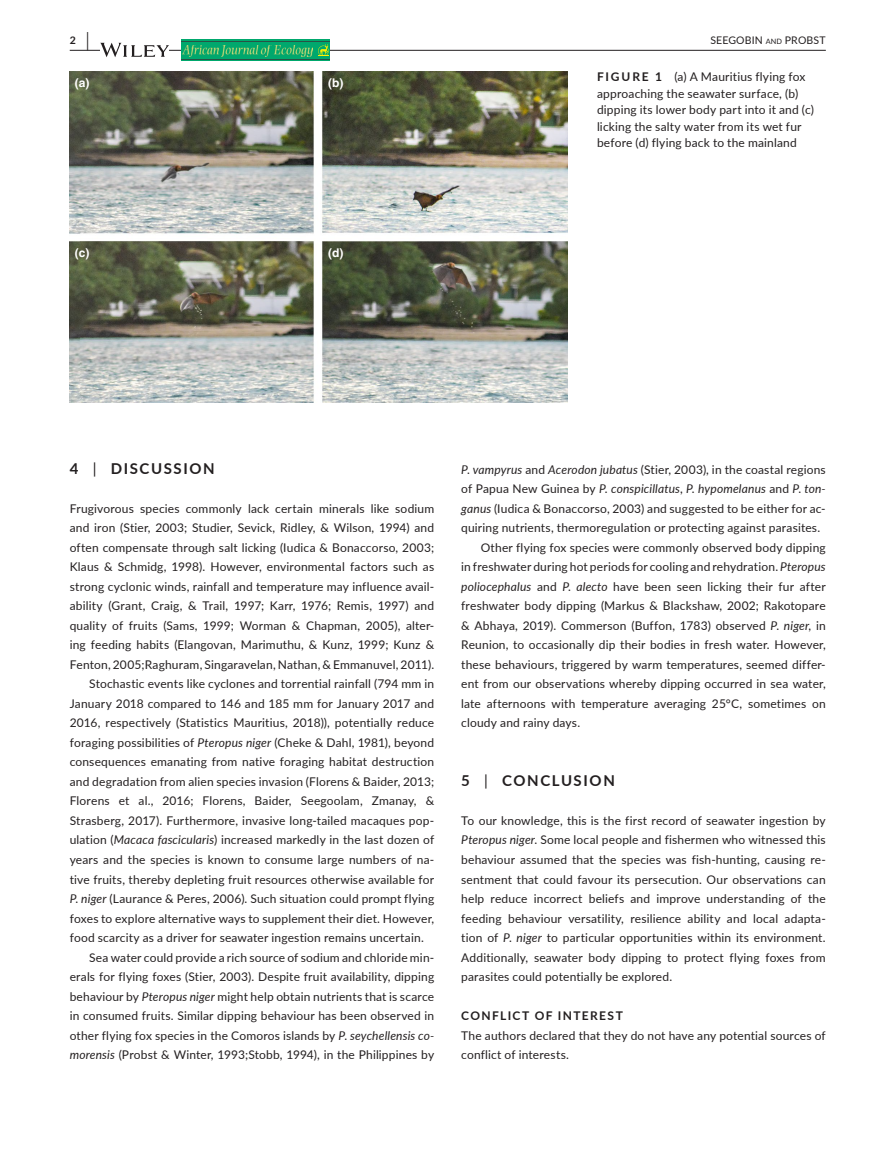
<style>
.page{position:relative;width:893px;height:1174px;background:#fff}
.page>*{position:absolute;margin:0;border:0;box-sizing:border-box;transform-origin:0 0}
.t1{font:700 15px "Lato";letter-spacing:.11em;color:#231f20}
.t2{font:12px/19.5px "Lato";letter-spacing:.015em;color:#231f20}
.t3{font:italic 12px "Lato";letter-spacing:.015em;color:#231f20}
.t4{font:700 12px "Lato";letter-spacing:.115em;color:#231f20}
.t5{font:700 12px "Helvetica";color:#fff}
.t6{font:10.5px "Lato";letter-spacing:.015em;color:#231f20}
.t7{font:700 10.5px "Lato";color:#231f20}
.s1{font-size:19.5px}
.s2{font-size:7.35px}
.s3{font-weight:700}
.s4{font-weight:400}
.s5{font-style:italic}
.s6{font-style:normal}
</style>
<div class="page">
<hr style="left:70px;top:50px;width:756px;height:1px;background:#231f20">
<svg style="left:100px;top:43px;width:69px;height:14px"></svg>
<div style="left:181px;top:39px;width:149px;height:22px;background:#00a86d"></div>
<img style="left:182px;top:45px;width:130px;height:12px">
<svg style="left:318px;top:44px;width:11px;height:12px"></svg>
<hr style="left:181px;top:41px;width:149px;height:1px;background:#295245">
<hr style="left:181px;top:59px;width:149px;height:1px;background:#295245">
<img style="left:70px;top:72px;width:497px;height:331px">
<p class="t7" style="left:70px;top:33px;width:21px">2 <span class="s1">|</span></p>
<p class="t6" style="left:710px;top:33px;width:117px">SEEGOBIN <span class="s2">an d</span> PROBST</p>
<p class="t5" style="left:75px;top:76px;width:16px">(a)</p>
<p class="t5" style="left:328px;top:76px;width:17px">(b)</p>
<p class="t5" style="left:75px;top:246px;width:16px">(c)</p>
<p class="t5" style="left:328px;top:246px;width:17px">(d)</p>
<p class="t2" style="left:597px;top:68px;width:218px;line-height:16.5px"><span class="s3">FIGURE 1</span> (a) A Mauritius flying fox approaching the seawater surface, (b) dipping its lower body part into it and (c) licking the salty water from its wet fur before (d) flying back to the mainland</p>
<p class="t1" style="left:70px;top:457px;width:147px">4 <span class="s4">|</span> DISCUSSION</p>
<p class="t2" style="left:70px;top:498px;width:366px">Frugivorous species commonly lack certain minerals like sodium</p>
<p class="t2" style="left:70px;top:518px;width:366px">and iron (Stier, 2003; Studier, Sevick, Ridley, &amp; Wilson, 1994) and</p>
<p class="t2" style="left:70px;top:537px;width:366px">often compensate through salt licking (Iudica &amp; Bonaccorso, 2003;</p>
<p class="t2" style="left:70px;top:557px;width:366px">Klaus &amp; Schmidg, 1998). However, environmental factors such as</p>
<p class="t2" style="left:70px;top:576px;width:366px">strong cyclonic winds, rainfall and temperature may influence avail-</p>
<p class="t2" style="left:70px;top:596px;width:366px">ability (Grant, Craig, &amp; Trail, 1997; Karr, 1976; Remis, 1997) and</p>
<p class="t2" style="left:70px;top:615px;width:366px">quality of fruits (Sams, 1999; Worman &amp; Chapman, 2005), alter-</p>
<p class="t2" style="left:70px;top:635px;width:366px">ing feeding habits (Elangovan, Marimuthu, &amp; Kunz, 1999; Kunz &amp;</p>
<p class="t2" style="left:70px;top:654px;width:366px">Fenton, 2005;Raghuram, Singaravelan, Nathan, &amp; Emmanuvel, 2011).</p>
<p class="t2" style="left:89px;top:674px;width:346px">Stochastic events like cyclones and torrential rainfall (794 mm in</p>
<p class="t2" style="left:70px;top:693px;width:366px">January 2018 compared to 146 and 185 mm for January 2017 and</p>
<p class="t2" style="left:70px;top:713px;width:366px">2016, respectively (Statistics Mauritius, 2018)), potentially reduce</p>
<p class="t2" style="left:70px;top:732px;width:366px">foraging possibilities of <span class="s5">Pteropus niger</span> (Cheke &amp; Dahl, 1981), beyond</p>
<p class="t2" style="left:70px;top:752px;width:366px">consequences emanating from native foraging habitat destruction</p>
<p class="t2" style="left:70px;top:771px;width:366px">and degradation from alien species invasion (Florens &amp; Baider, 2013;</p>
<p class="t2" style="left:70px;top:791px;width:366px">Florens et al., 2016; Florens, Baider, Seegoolam, Zmanay, &amp;</p>
<p class="t2" style="left:70px;top:810px;width:366px">Strasberg, 2017). Furthermore, invasive long-tailed macaques pop-</p>
<p class="t2" style="left:70px;top:830px;width:366px">ulation (<span class="s5">Macaca fascicularis</span>) increased markedly in the last dozen of</p>
<p class="t2" style="left:70px;top:849px;width:366px">years and the species is known to consume large numbers of na-</p>
<p class="t2" style="left:70px;top:869px;width:366px">tive fruits, thereby depleting fruit resources otherwise available for</p>
<p class="t2" style="left:70px;top:888px;width:366px"><span class="s5">P. niger</span> (Laurance &amp; Peres, 2006). Such situation could prompt flying</p>
<p class="t2" style="left:70px;top:908px;width:366px">foxes to explore alternative ways to supplement their diet. However,</p>
<p class="t2" style="left:70px;top:927px;width:356px">food scarcity as a driver for seawater ingestion remains uncertain.</p>
<p class="t2" style="left:89px;top:947px;width:346px">Sea water could provide a rich source of sodium and chloride min-</p>
<p class="t2" style="left:70px;top:966px;width:366px">erals for flying foxes (Stier, 2003). Despite fruit availability, dipping</p>
<p class="t2" style="left:70px;top:986px;width:366px">behaviour by <span class="s5">Pteropus niger</span> might help obtain nutrients that is scarce</p>
<p class="t2" style="left:70px;top:1005px;width:366px">in consumed fruits. Similar dipping behaviour has been observed in</p>
<p class="t2" style="left:70px;top:1025px;width:366px">other flying fox species in the Comoros islands by <span class="s5">P. seychellensis co-</span></p>
<p class="t2" style="left:70px;top:1044px;width:366px"><span class="s5">morensis</span> (Probst &amp; Winter, 1993;Stobb, 1994), in the Philippines by</p>
<p class="t2" style="left:461px;top:459px;width:366px"><span class="s5">P. vampyrus</span> and <span class="s5">Acerodon jubatus</span> (Stier, 2003), in the coastal regions</p>
<p class="t3" style="left:461px;top:480px;width:366px"><span class="s6">of Papua New Guinea by</span> P. conspicillatus<span class="s6">,</span> P. hypomelanus <span class="s6">and</span> P. ton-</p>
<p class="t2" style="left:461px;top:498px;width:366px"><span class="s5">ganus</span> (Iudica &amp; Bonaccorso, 2003) and suggested to be either for ac-</p>
<p class="t2" style="left:461px;top:518px;width:360px">quiring nutrients, thermoregulation or protecting against parasites.</p>
<p class="t2" style="left:481px;top:537px;width:346px">Other flying fox species were commonly observed body dipping</p>
<p class="t2" style="left:461px;top:557px;width:366px">in freshwater during hot periods for cooling and rehydration. <span class="s5">Pteropus</span></p>
<p class="t2" style="left:461px;top:576px;width:366px"><span class="s5">poliocephalus</span> and <span class="s5">P. alecto</span> have been seen licking their fur after</p>
<p class="t2" style="left:461px;top:596px;width:366px">freshwater body dipping (Markus &amp; Blackshaw, 2002; Rakotopare</p>
<p class="t2" style="left:461px;top:615px;width:366px">&amp; Abhaya, 2019). Commerson (Buffon, 1783) observed <span class="s5">P. niger</span>, in</p>
<p class="t2" style="left:461px;top:635px;width:366px">Reunion, to occasionally dip their bodies in fresh water. However,</p>
<p class="t2" style="left:461px;top:654px;width:366px">these behaviours, triggered by warm temperatures, seemed differ-</p>
<p class="t2" style="left:461px;top:674px;width:366px">ent from our observations whereby dipping occurred in sea water,</p>
<p class="t2" style="left:461px;top:693px;width:366px">late afternoons with temperature averaging 25°C, sometimes on</p>
<p class="t2" style="left:461px;top:713px;width:120px">cloudy and rainy days.</p>
<p class="t1" style="left:461px;top:769px;width:155px">5 <span class="s4">|</span> CONCLUSION</p>
<p class="t2" style="left:461px;top:810px;width:366px;text-align:justify">To our knowledge, this is the first record of seawater ingestion by <span class="s5">Pteropus niger</span>. Some local people and fishermen who witnessed this behaviour assumed that the species was fish-hunting, causing re&shy;sentment that could favour its persecution. Our observations can help reduce incorrect beliefs and improve understanding of the feeding behaviour versatility, resilience ability and local adapta&shy;tion of <span class="s5">P. niger</span> to particular opportunities within its environment.<br>Additionally, seawater body dipping to protect flying foxes from parasites could potentially be explored.</p>
<p class="t4" style="left:461px;top:1006px;width:163px">CONFLICT OF INTEREST</p>
<p class="t2" style="left:461px;top:1025px;width:366px">The authors declared that they do not have any potential sources of conflict of interests.</p>
</div>
